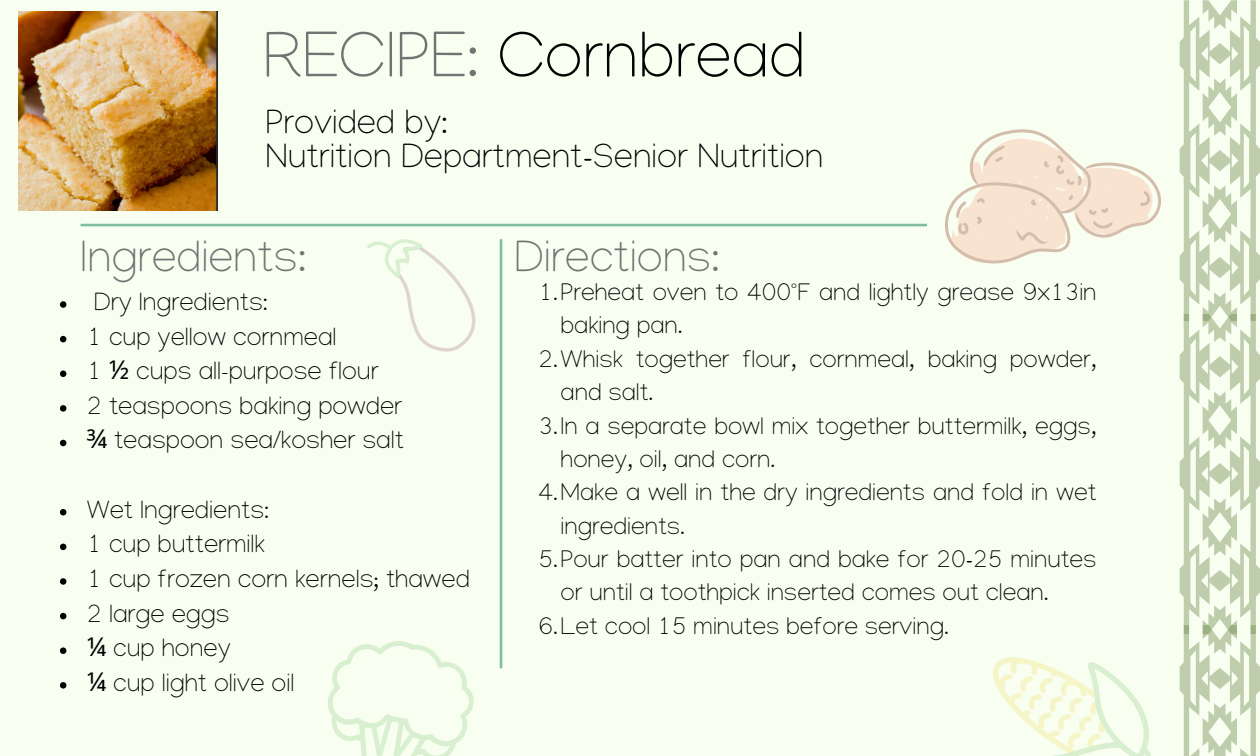
<style>
.page{position:relative;width:1260px;height:756px;background:#f8fef0}
.page>*{position:absolute;margin:0;border:0;box-sizing:border-box;transform-origin:0 0}
.t1{font:100 66.5px "Manjari";color:#000}
.t2{font:100 45.5px "Manjari";color:#737373}
.t3{font:100 35px/34.3px "Manjari";color:#000}
.t4{font:100 25.9px "Manjari";color:#000}
.t5{font:100 25.2px/33.2px "Manjari";color:#000}
.s1{color:#737373}
.s2{font-family:"Noto Sans";font-weight:400}
</style>
<div class="page">
<svg style="left:367px;top:239px;width:135px;height:126px"></svg>
<svg style="left:328px;top:641px;width:146px;height:115px"></svg>
<hr style="left:500px;top:240px;width:2px;height:427px;background:#80bf9e">
<hr style="left:82px;top:224px;width:1013px;height:2px;background:#80bf9e">
<div style="left:927px;top:150px;width:196px;height:114px;background:#f8fef0"></div>
<svg style="left:945px;top:1px;width:315px;height:755px"></svg>
<img style="left:18px;top:11px;width:200px;height:200px">
<svg style="left:60px;top:301px;width:6px;height:7px"></svg>
<svg style="left:60px;top:336px;width:6px;height:6px"></svg>
<svg style="left:60px;top:371px;width:6px;height:6px"></svg>
<svg style="left:60px;top:405px;width:6px;height:7px"></svg>
<svg style="left:60px;top:440px;width:6px;height:6px"></svg>
<svg style="left:60px;top:509px;width:6px;height:6px"></svg>
<svg style="left:60px;top:544px;width:6px;height:6px"></svg>
<svg style="left:60px;top:578px;width:6px;height:7px"></svg>
<svg style="left:60px;top:613px;width:6px;height:6px"></svg>
<svg style="left:60px;top:647px;width:6px;height:7px"></svg>
<svg style="left:60px;top:682px;width:6px;height:7px"></svg>
<h1 class="t1" style="left:263px;top:31px;width:544px"><span class="s1">RECIPE:</span> Cornbread</h1>
<p class="t3" style="left:266px;top:110px;width:559px">Provided by:<br>Nutrition Department-Senior Nutrition</p>
<h3 class="t2" style="left:80px;top:240px;width:228px">Ingredients:</h3>
<p class="t2" style="left:514px;top:240px;width:207px">Directions:</p>
<p class="t5" style="left:561px;top:280px;width:537px;text-indent:-22px">1.Preheat oven to 400°F and lightly grease 9x13in baking pan.</p>
<p class="t5" style="left:561px;top:346px;width:537px;text-indent:-22px">2.Whisk together flour, cornmeal, baking powder, and salt.</p>
<p class="t5" style="left:561px;top:413px;width:538px;text-indent:-22px">3.In a separate bowl mix together buttermilk, eggs, honey, oil, and corn.</p>
<p class="t5" style="left:561px;top:480px;width:538px;text-indent:-22px">4.Make a well in the dry ingredients and fold in wet ingredients.</p>
<p class="t5" style="left:561px;top:547px;width:537px;text-indent:-22px">5.Pour batter into pan and bake for 20-25 minutes or until a toothpick inserted comes out clean.</p>
<p class="t5" style="left:539px;top:613px;width:412px">6.Let cool 15 minutes before serving.</p>
<h2 class="t4" style="left:94px;top:292px;width:176px">Dry Ingredients:</h2>
<h2 class="t4" style="left:87px;top:327px;width:251px">1 cup yellow cornmeal</h2>
<p class="t4" style="left:87px;top:361px;width:293px">1 <span class="s2">½</span> cups all-purpose flour</p>
<p class="t4" style="left:87px;top:396px;width:317px">2 teaspoons baking powder</p>
<p class="t4" style="left:87px;top:431px;width:319px"><span class="s2">¾</span> teaspoon sea/kosher salt</p>
<p class="t4" style="left:87px;top:500px;width:184px">Wet Ingredients:</p>
<p class="t4" style="left:87px;top:535px;width:180px">1 cup buttermilk</p>
<p class="t4" style="left:87px;top:569px;width:385px">1 cup frozen corn kernels; thawed</p>
<p class="t4" style="left:87px;top:604px;width:144px">2 large eggs</p>
<p class="t4" style="left:87px;top:638px;width:145px"><span class="s2">¼</span> cup honey</p>
<p class="t4" style="left:87px;top:673px;width:209px"><span class="s2">¼</span> cup light olive oil</p>
</div>
